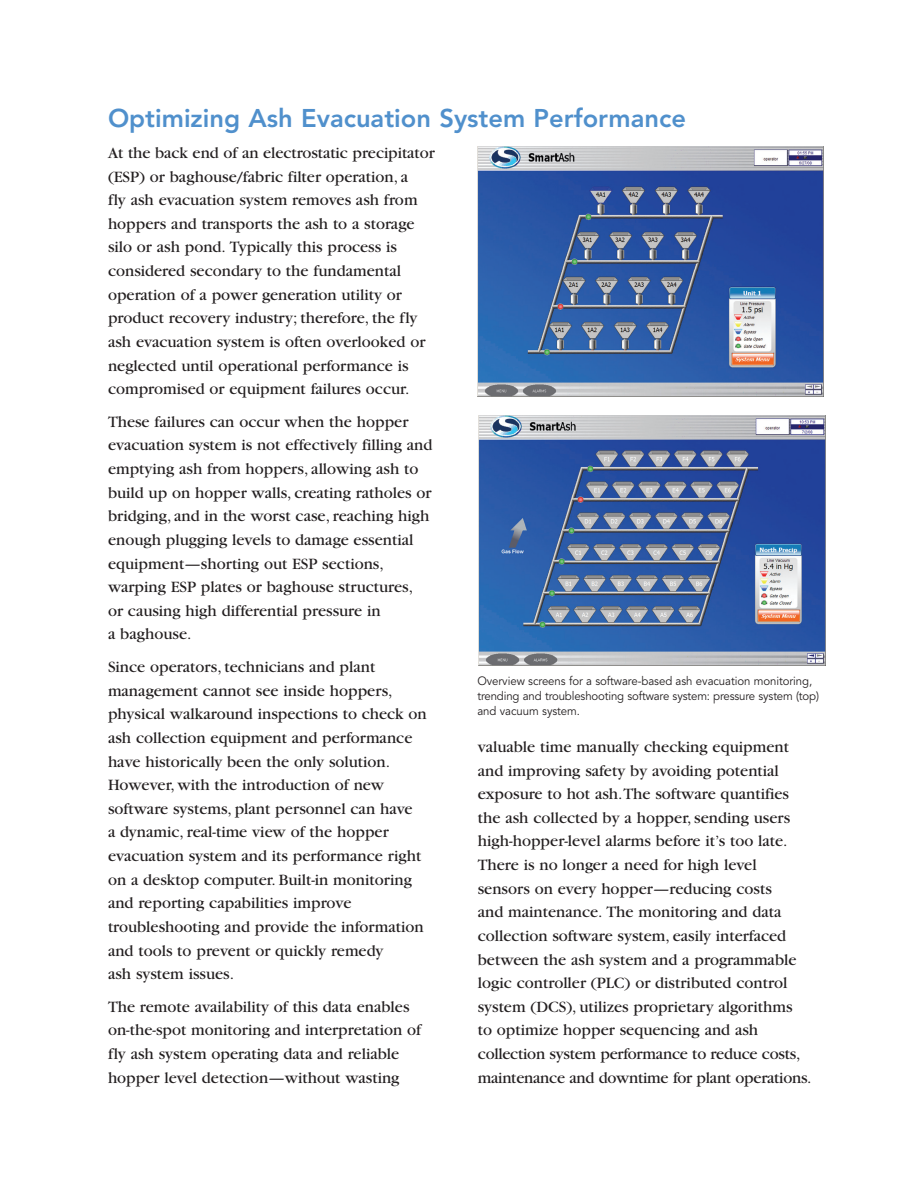
<style>
.page{position:relative;width:918px;height:1188px;background:#fff}
.page>*{position:absolute;margin:0;border:0;box-sizing:border-box;transform-origin:0 0}
.t1{font:800 25.5px "Avenir";color:#5090cc}
.t2{font:16.5px/23.5px "Garamond";color:#231f20}
.t3{font:12px/15px "Avenir";letter-spacing:-.005em;color:#231f20;scale:.95 1}
</style>
<div class="page">
<img style="left:478px;top:415px;width:347px;height:251px">
<img style="left:477px;top:146px;width:347px;height:251px">
<h1 class="t1" style="left:108px;top:107px;width:580px">Optimizing Ash Evacuation System Performance</h1>
<p class="t2" style="left:108px;top:143px;width:328px">At the back end of an electrostatic precipitator (ESP) or baghouse/fabric filter operation, a<br>fly ash evacuation system removes ash from hoppers and transports the ash to a storage silo or ash pond. Typically this process is considered secondary to the fundamental operation of a power generation utility or product recovery industry; therefore, the fly ash evacuation system is often overlooked or neglected until operational performance is compromised or equipment failures occur.</p>
<p class="t2" style="left:108px;top:411px;width:326px">These failures can occur when the hopper evacuation system is not effectively filling and emptying ash from hoppers, allowing ash to build up on hopper walls, creating ratholes or bridging, and in the worst case, reaching high enough plugging levels to damage essential equipment—shorting out ESP sections, warping ESP plates or baghouse structures,<br>or causing high differential pressure in<br>a baghouse.</p>
<p class="t2" style="left:108px;top:657px;width:320px">Since operators, technicians and plant management cannot see inside hoppers, physical walkaround inspections to check on ash collection equipment and performance have historically been the only solution.<br>However, with the introduction of new software systems, plant personnel can have<br>a dynamic, real-time view of the hopper evacuation system and its performance right on a desktop computer. Built-in monitoring and reporting capabilities improve troubleshooting and provide the information and tools to prevent or quickly remedy<br>ash system issues.</p>
<p class="t2" style="left:108px;top:996px;width:315px">The remote availability of this data enables on-the-spot monitoring and interpretation of fly ash system operating data and reliable hopper level detection—without wasting</p>
<p class="t3" style="left:477px;top:674px;width:361px">Overview screens for a software-based ash evacuation monitoring, trending and troubleshooting software system: pressure system (top) and vacuum system.</p>
<p class="t2" style="left:478px;top:736px;width:335px">valuable time manually checking equipment and improving safety by avoiding potential exposure to hot ash.The software quantifies the ash collected by a hopper, sending users high-hopper-level alarms before it’s too late.<br>There is no longer a need for high level sensors on every hopper—reducing costs<br>and maintenance. The monitoring and data collection software system, easily interfaced between the ash system and a programmable logic controller (PLC) or distributed control system (DCS), utilizes proprietary algorithms<br>to optimize hopper sequencing and ash collection system performance to reduce costs, maintenance and downtime for plant operations.</p>
</div>
